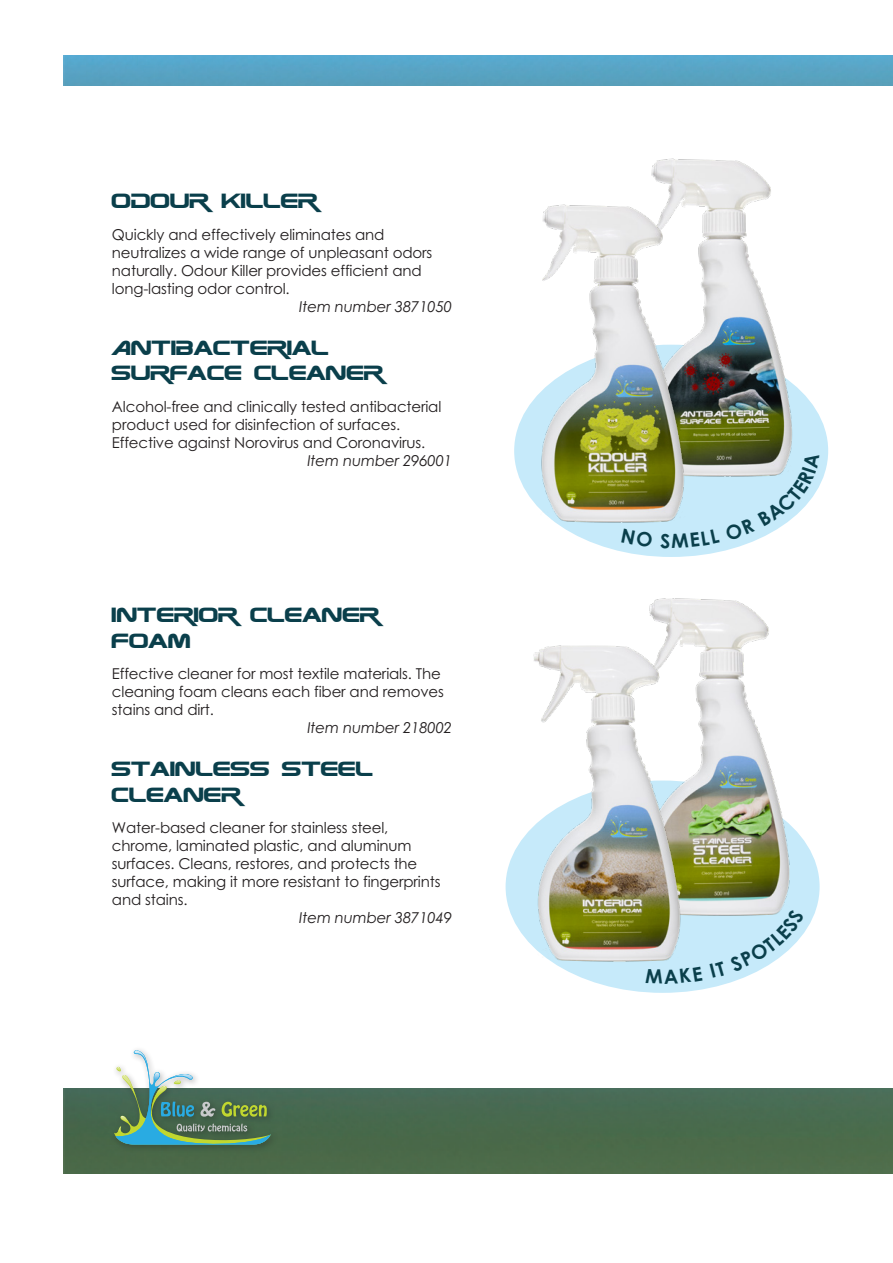
<style>
.page{position:relative;width:893px;height:1263px;background:#fff}
.page>*{position:absolute;margin:0;border:0;box-sizing:border-box;transform-origin:0 0}
.Rubrik_1{font:21px/25.2px "Zebulon";color:#0a3f4b}
.Brödtext{font:15px/18px "Century Gothic Pro";letter-spacing:-.01em;color:#231f20}
.Bröd_artikelnummer{font:italic 15px "Century Gothic Pro";letter-spacing:-.01em;color:#231f20}
</style>
<div class="page">
<img style="left:64px;top:1089px;width:829px;height:85px">
<img style="left:64px;top:55px;width:829px;height:31px">
<img style="left:649px;top:598px;width:171px;height:335px">
<img style="left:505px;top:618px;width:214px;height:375px">
<img style="left:651px;top:158px;width:177px;height:328px">
<img style="left:514px;top:179px;width:206px;height:378px">
<div style="left:110px;top:1046px;width:169px;height:107px;background:#231f20;opacity:.3"></div>
<svg style="left:114px;top:1050px;width:157px;height:98px"></svg>
<svg style="left:646px;top:966px;width:56px;height:18px"></svg>
<svg style="left:710px;top:908px;width:94px;height:70px"></svg>
<svg style="left:621px;top:529px;width:32px;height:18px"></svg>
<svg style="left:660px;top:453px;width:159px;height:95px;background:#c0d7db"></svg>
<p class="Rubrik_1" style="left:112px;top:188px;width:208px">ODOUR KILLER</p>
<p class="Brödtext" style="left:112px;top:225px;width:322px">Quickly and effectively eliminates and neutralizes a wide range of unpleasant odors naturally. Odour Killer provides efficient and long-lasting odor control.</p>
<p class="Bröd_artikelnummer" style="left:299px;top:297px;width:154px">Item number 3871050</p>
<p class="Rubrik_1" style="left:112px;top:335px;width:273px">ANTIBACTERIAL<br>SURFACE CLEANER</p>
<p class="Brödtext" style="left:112px;top:397px;width:331px">Alcohol-free and clinically tested antibacterial product used for disinfection of surfaces.<br>Effective against Norovirus and Coronavirus.</p>
<p class="Bröd_artikelnummer" style="left:307px;top:451px;width:146px">Item number 296001</p>
<p class="Rubrik_1" style="left:112px;top:602px;width:269px">INTERIOR CLEANER<br>FOAM</p>
<p class="Brödtext" style="left:112px;top:665px;width:334px">Effective cleaner for most textile materials. The cleaning foam cleans each fiber and removes stains and dirt.</p>
<p class="Bröd_artikelnummer" style="left:307px;top:719px;width:146px">Item number 218002</p>
<p class="Rubrik_1" style="left:112px;top:756px;width:263px">STAINLESS STEEL<br>CLEANER</p>
<p class="Brödtext" style="left:112px;top:818px;width:330px">Water-based cleaner for stainless steel, chrome, laminated plastic, and aluminum surfaces. Cleans, restores, and protects the surface, making it more resistant to fingerprints and stains.</p>
<p class="Bröd_artikelnummer" style="left:299px;top:909px;width:154px">Item number 3871049</p>
</div>
